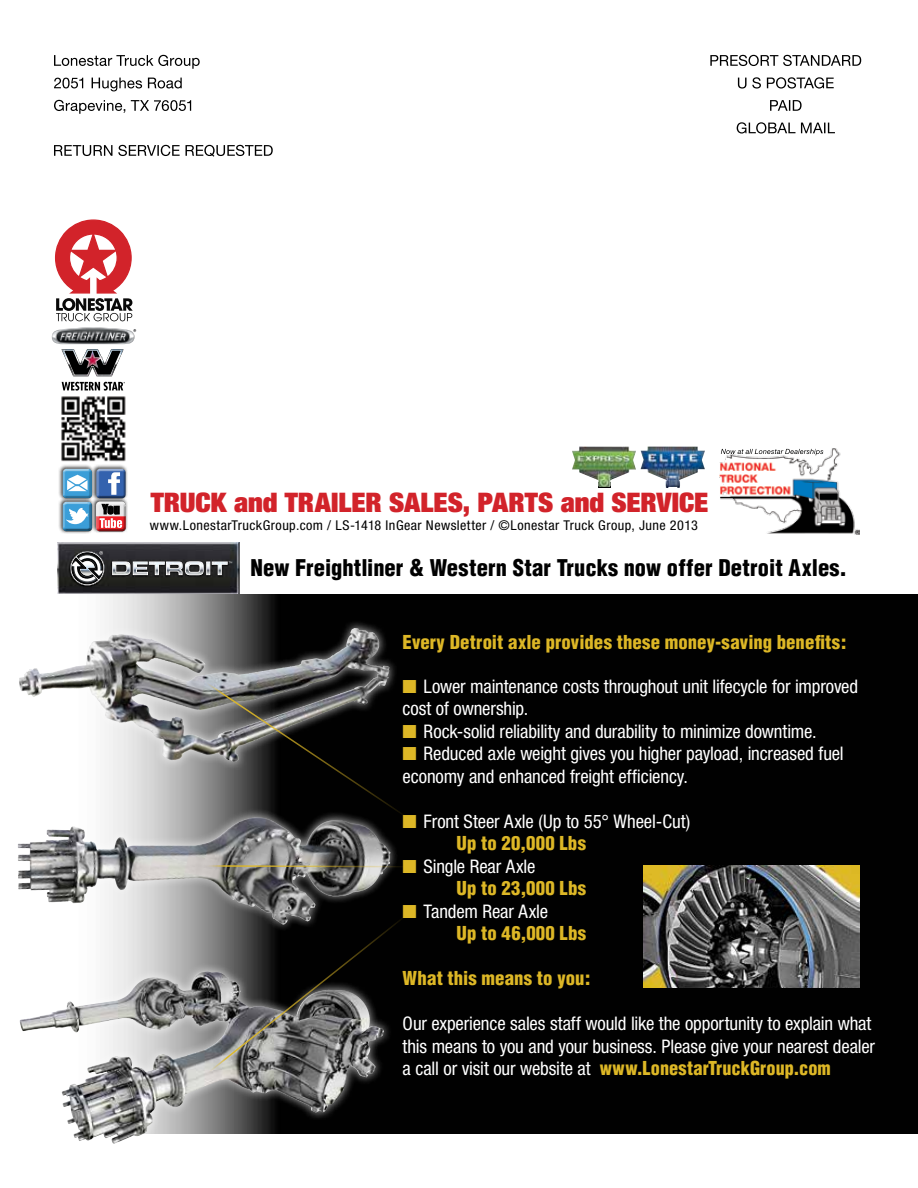
<style>
.page{position:relative;width:918px;height:1188px;background:#fff}
.page>*{position:absolute;margin:0;border:0;box-sizing:border-box;transform-origin:0 0}
.t1{font:900 expanded 27px "Helvetica Neue";letter-spacing:-.005em;color:#d2232a;scale:1.05 1}
.t2{font:900 condensed 22.5px "Helvetica";letter-spacing:.005em;color:#000}
.t3{font:condensed 18.75px/22.5px "Helvetica Neue LT Std";letter-spacing:-.005em;color:#fff}
.t4{font:900 condensed 18.75px "Helvetica";letter-spacing:.01em;color:#ddb726}
.t5{font:condensed 13.5px "Helvetica Neue LT Std";letter-spacing:.03em;color:#000;scale:1.05 1}
.s1{color:#ddb726}
.s2{font-family:"Helvetica Neue LT Std";font-weight:400;color:#fff}
</style>
<div class="page">
<svg style="left:598px;top:487px;width:12px;height:1px"></svg>
<img style="left:640px;top:447px;width:65px;height:41px">
<img style="left:572px;top:446px;width:64px;height:41px">
<img style="left:720px;top:448px;width:139px;height:86px">
<svg style="left:721px;top:449px;width:102px;height:6px"></svg>
<img style="left:61px;top:396px;width:65px;height:66px">
<svg style="left:69px;top:367px;width:47px;height:9px"></svg>
<svg style="left:62px;top:382px;width:63px;height:9px"></svg>
<svg style="left:55px;top:219px;width:78px;height:102px"></svg>
<div style="left:92px;top:464px;width:36px;height:37px;background:#000;opacity:.75"></div>
<svg style="left:95px;top:466px;width:31px;height:3px"></svg>
<div style="left:58px;top:497px;width:37px;height:37px;background:#000;opacity:.75"></div>
<div style="left:60px;top:502px;width:33px;height:30px;background:#000;opacity:.75"></div>
<div style="left:91px;top:497px;width:37px;height:37px;background:#fcfcfc"></div>
<div style="left:96px;top:501px;width:32px;height:30px;background:#f3f3f3"></div>
<div style="left:96px;top:502px;width:32px;height:32px;background:#000;opacity:.75"></div>
<div style="left:58px;top:464px;width:37px;height:37px;background:#000;opacity:.75"></div>
<svg style="left:63px;top:469px;width:63px;height:63px"></svg>
<svg style="left:60px;top:466px;width:33px;height:2px"></svg>
<div style="left:60px;top:468px;width:33px;height:31px;background:#000;opacity:.5"></div>
<svg style="left:54px;top:55px;width:146px;height:14px"></svg>
<svg style="left:54px;top:78px;width:128px;height:13px"></svg>
<svg style="left:54px;top:100px;width:137px;height:14px"></svg>
<svg style="left:54px;top:145px;width:219px;height:12px"></svg>
<svg style="left:710px;top:55px;width:151px;height:11px"></svg>
<svg style="left:738px;top:77px;width:96px;height:12px"></svg>
<svg style="left:770px;top:100px;width:32px;height:11px"></svg>
<svg style="left:737px;top:122px;width:98px;height:12px"></svg>
<div style="left:63px;top:594px;width:855px;height:540px;background:#000"></div>
<img style="left:58px;top:542px;width:182px;height:52px">
<hr style="left:239px;top:543px;width:1px;height:51px;background:#0a0909">
<div style="left:70px;top:551px;width:35px;height:35px;border:1px solid #231f20;border-radius:50%"></div>
<svg style="left:71px;top:551px;width:33px;height:33px"></svg>
<svg style="left:112px;top:561px;width:120px;height:14px;background:#87888a"></svg>
<div style="left:10px;top:619px;width:388px;height:152px;background:#fff;opacity:.75"></div>
<img style="left:261px;top:628px;width:93px;height:44px">
<div style="left:11px;top:962px;width:382px;height:190px;background:#fff;opacity:.75"></div>
<img style="left:174px;top:978px;width:32px;height:13px">
<svg style="left:10px;top:747px;width:386px;height:231px"></svg>
<img style="left:239px;top:819px;width:19px;height:3px">
<svg style="left:202px;top:679px;width:202px;height:140px"></svg>
<svg style="left:203px;top:864px;width:201px;height:4px"></svg>
<svg style="left:206px;top:912px;width:198px;height:163px"></svg>
<img style="left:643px;top:866px;width:216px;height:122px">
<h1 class="t1" style="left:151px;top:485px;width:533px">TRUCK and TRAILER SALES, PARTS and SERVICE</h1>
<p class="t5" style="left:150px;top:518px;width:523px">www.LonestarTruckGroup.com / LS-1418 InGear Newsletter / ©Lonestar Truck Group, June 2013</p>
<p class="t2" style="left:251px;top:553px;width:598px">New Freightliner &amp; Western Star Trucks now offer Detroit Axles.</p>
<p class="t4" style="left:403px;top:631px;width:445px">Every Detroit axle provides these money-saving benefits:</p>
<p class="t3" style="left:403px;top:675px;width:457px"><span class="s1">■</span> Lower maintenance costs throughout unit lifecycle for improved cost of ownership.</p>
<p class="t3" style="left:403px;top:720px;width:415px"><span class="s1">■</span> Rock-solid reliability and durability to minimize downtime.</p>
<p class="t3" style="left:403px;top:742px;width:443px"><span class="s1">■</span> Reduced axle weight gives you higher payload, increased fuel economy and enhanced freight efficiency.</p>
<p class="t3" style="left:403px;top:810px;width:289px"><span class="s1">■</span> Front Steer Axle (Up to 55° Wheel-Cut)</p>
<p class="t4" style="left:457px;top:832px;width:131px">Up to 20,000 Lbs</p>
<p class="t3" style="left:403px;top:855px;width:134px"><span class="s1">■</span> Single Rear Axle</p>
<p class="t4" style="left:457px;top:877px;width:131px">Up to 23,000 Lbs</p>
<p class="t3" style="left:403px;top:900px;width:147px"><span class="s1">■</span> Tandem Rear Axle</p>
<p class="t4" style="left:457px;top:922px;width:131px">Up to 46,000 Lbs</p>
<p class="t4" style="left:403px;top:967px;width:189px">What this means to you:</p>
<p class="t3" style="left:403px;top:1012px;width:474px">Our experience sales staff would like the opportunity to explain what this means to you and your business. Please give your nearest dealer</p>
<p class="t4" style="left:403px;top:1057px;width:430px"><span class="s2">a call or visit our website at</span> www.LonestarTruckGroup.com</p>
</div>
